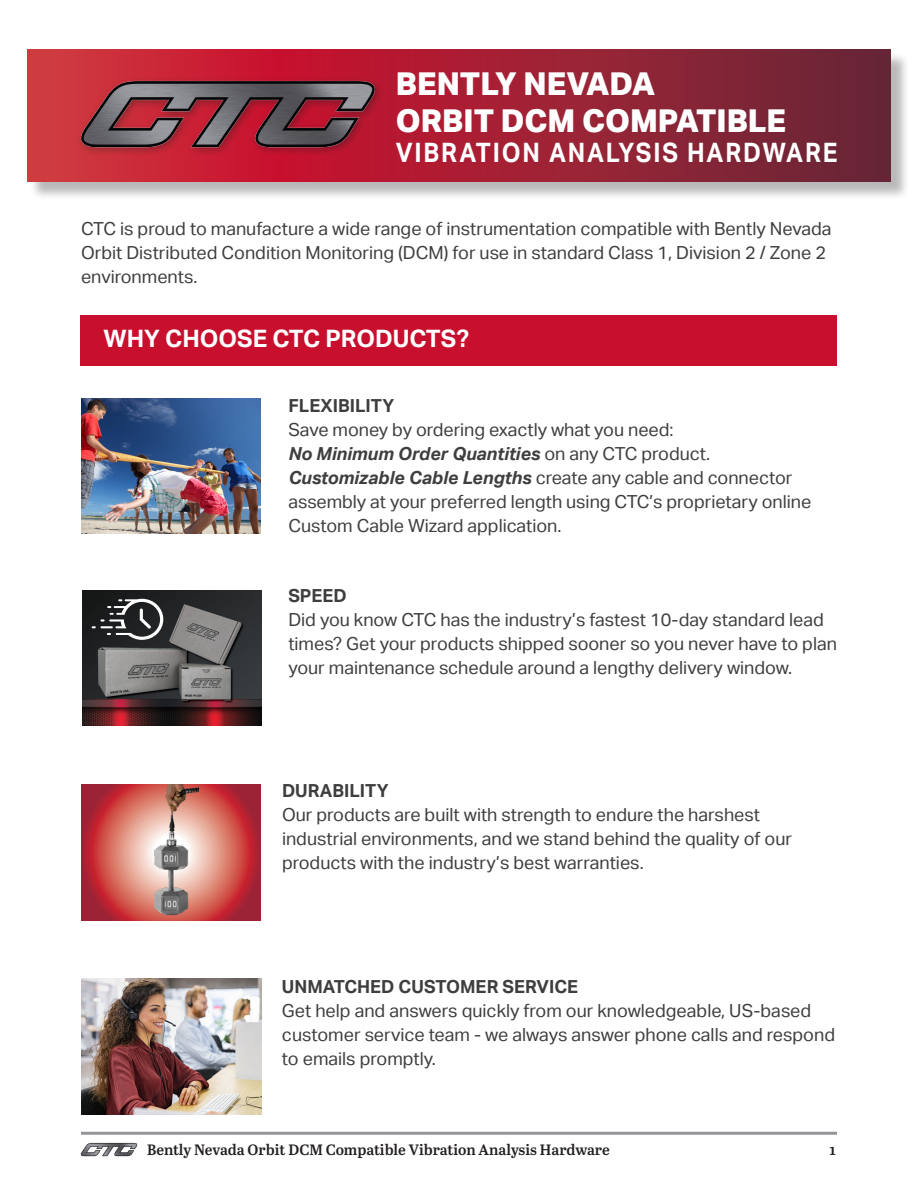
<style>
.page{position:relative;width:918px;height:1188px;background:#fff}
.page>*{position:absolute;margin:0;border:0;box-sizing:border-box;transform-origin:0 0}
.t1{font:800 31.5px "Aktiv Grotesk";color:#fff}
.t2{font:700 26.7px "Aktiv Grotesk";letter-spacing:.075em;color:#fff;scale:.91 1}
.t3{font:700 24px "Aktiv Grotesk";color:#fff}
.t4{font:18px/24px "Aktiv Grotesk";color:#3e3e3f}
.t5{font:italic 700 18px "Aktiv Grotesk";color:#3e3e3f}
.t6{font:700 18px "Aktiv Grotesk";color:#3e3e3f}
.t7{font:600 15px "Abril Text";color:#231f20}
.s1{font-weight:400;font-style:normal}
.s2{font-weight:700;font-style:italic}
.s3{font-weight:700}
</style>
<div class="page">
<svg style="left:81px;top:785px;width:179px;height:135px;background:#c34a4b"></svg>
<div style="left:29px;top:52px;width:881px;height:148px;background:#231f20;opacity:.31"></div>
<svg style="left:27px;top:50px;width:864px;height:131px;background:#9d2335"></svg>
<div style="left:75px;top:76px;width:309px;height:81px;background:#231f20;opacity:.39"></div>
<img style="left:77px;top:77px;width:301px;height:74px">
<hr style="left:81px;top:1132px;width:756px;height:3px;background:#939598">
<img style="left:81px;top:1142px;width:57px;height:15px">
<div style="left:81px;top:315px;width:756px;height:51px;background:#c8102e"></div>
<img style="left:81px;top:399px;width:179px;height:134px">
<img style="left:124px;top:785px;width:75px;height:135px">
<img style="left:81px;top:978px;width:181px;height:136px">
<img style="left:82px;top:591px;width:179px;height:134px">
<svg style="left:92px;top:599px;width:71px;height:41px;background:#4c4d4e"></svg>
<p class="t1" style="left:396px;top:65px;width:261px">BENTLY NEVADA</p>
<p class="t1" style="left:396px;top:103px;width:392px">ORBIT DCM COMPATIBLE</p>
<p class="t2" style="left:396px;top:137px;width:487px">VIBRATION ANALYSIS HARDWARE</p>
<p class="t4" style="left:81px;top:217px;width:752px">CTC is proud to manufacture a wide range of instrumentation compatible with Bently Nevada<br>Orbit Distributed Condition Monitoring (DCM) for use in standard Class 1, Division 2 / Zone 2 environments.</p>
<p class="t3" style="left:103px;top:325px;width:367px">WHY CHOOSE CTC PRODUCTS?</p>
<p class="t6" style="left:288px;top:395px;width:108px">FLEXIBILITY</p>
<p class="t4" style="left:288px;top:417px;width:387px">Save money by ordering exactly what you need:</p>
<p class="t5" style="left:288px;top:443px;width:423px">No Minimum Order Quantities <span class="s1">on any CTC product.</span></p>
<p class="t4" style="left:288px;top:465px;width:524px"><span class="s2">Customizable Cable Lengths</span> create any cable and connector assembly at your preferred length using CTC’s proprietary online<br>Custom Cable Wizard application.</p>
<p class="t4" style="left:288px;top:584px;width:550px"><span class="s3">SPEED<br></span>Did you know CTC has the industry’s fastest 10-day standard lead times? Get your products shipped sooner so you never have to plan your maintenance schedule around a lengthy delivery window.</p>
<p class="t6" style="left:282px;top:781px;width:108px">DURABILITY</p>
<p class="t4" style="left:282px;top:803px;width:512px">Our products are built with strength to endure the harshest industrial environments, and we stand behind the quality of our products with the industry’s best warranties.</p>
<p class="t4" style="left:282px;top:975px;width:555px"><span class="s3">UNMATCHED CUSTOMER SERVICE<br></span>Get help and answers quickly from our knowledgeable, US-based customer service team - we always answer phone calls and respond to emails promptly.</p>
<p class="t7" style="left:147px;top:1138px;width:464px">Bently Nevada Orbit DCM Compatible Vibration Analysis Hardware</p>
<p class="t7" style="left:829px;top:1138px;width:8px">1</p>
</div>
